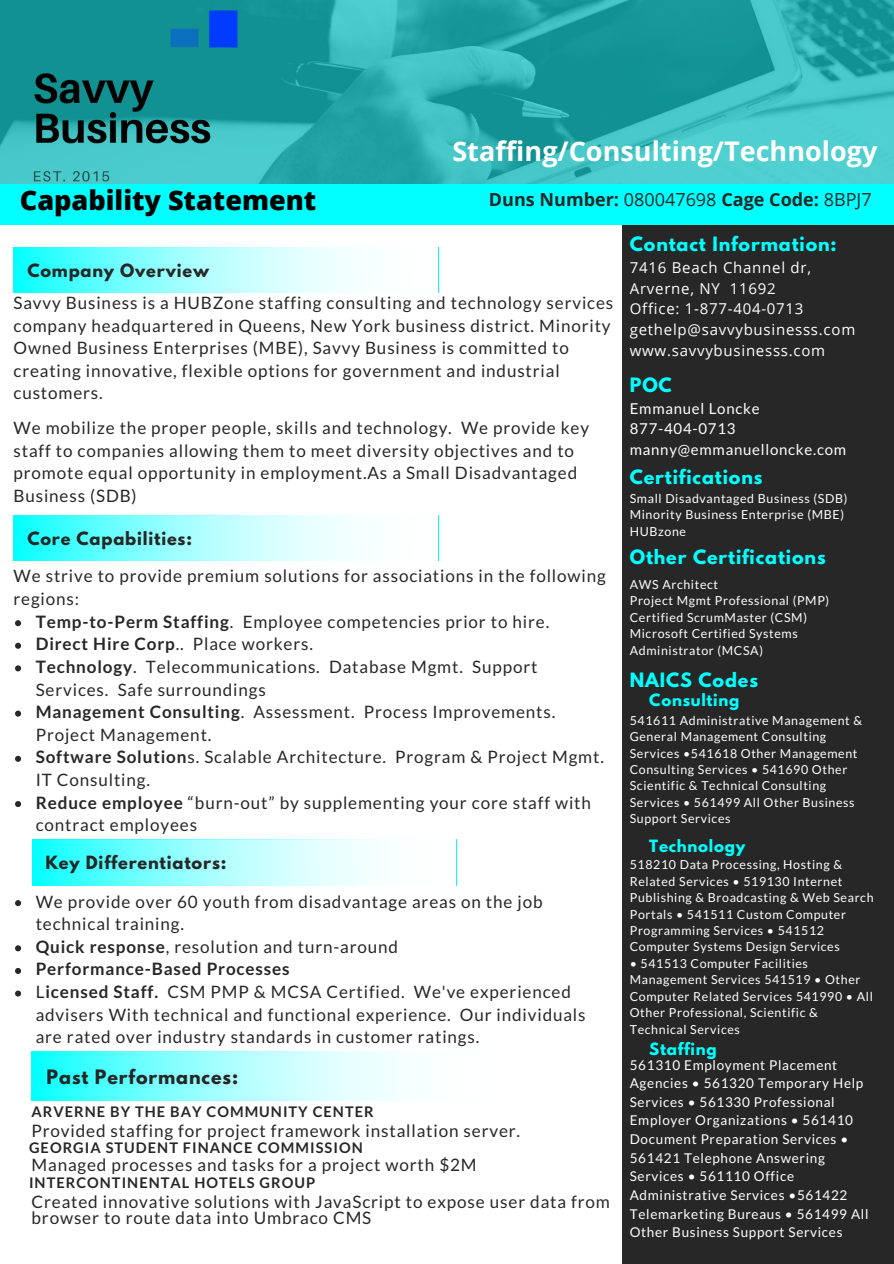
<style>
.page{position:relative;width:894px;height:1264px;background:#fff}
.page>*{position:absolute;margin:0;border:0;box-sizing:border-box;transform-origin:0 0}
.t1{font:700 27px "Open Sans";color:#fff}
.t2{font:800 27px "Open Sans";color:#000}
.t3{font:700 18px "Open Sans";color:#272727}
.t4{font:700 17.55px "League Spartan";letter-spacing:.05em;color:#01ffff}
.t5{font:700 17.55px "League Spartan";letter-spacing:.05em;color:#272727}
.t6{font:17.1px/22.6px "Lato";letter-spacing:.05em;color:#272727}
.t7{font:700 16.2px "League Spartan";letter-spacing:.05em;color:#272727}
.t8{font:15px/20.9px "Open Sans";letter-spacing:.05em;color:#fff}
.t9{font:15px/20.9px "Lato";letter-spacing:.05em;color:#fff}
.t10{font:700 15px "League Spartan";letter-spacing:.05em;color:#01ffff}
.t11{font:700 14.55px "Lato";letter-spacing:.07em;color:#272727}
.t12{font:13.5px/18.6px "Lato";letter-spacing:.05em;color:#fff}
.t13{font:12.45px/16.5px "Lato";letter-spacing:.05em;color:#fff}
.s1{font-weight:400}
.s2{font-weight:700}
</style>
<div class="page">
<div style="left:622px;top:135px;width:271px;height:1128px;background:#272727"></div>
<div style="left:0;top:0;width:893px;height:225px;background:#01ffff"></div>
<img style="left:0;top:0;width:893px;height:183px">
<svg style="left:14px;top:247px;width:341px;height:46px;background:#96ffff"></svg>
<svg style="left:32px;top:1051px;width:370px;height:49px;background:#96ffff"></svg>
<img style="left:26px;top:0;width:218px;height:184px">
<svg style="left:14px;top:515px;width:341px;height:45px;background:#96ffff"></svg>
<svg style="left:15px;top:620px;width:6px;height:6px"></svg>
<svg style="left:15px;top:642px;width:6px;height:6px"></svg>
<svg style="left:15px;top:665px;width:6px;height:6px"></svg>
<svg style="left:15px;top:710px;width:6px;height:6px"></svg>
<svg style="left:15px;top:755px;width:6px;height:6px"></svg>
<svg style="left:15px;top:801px;width:6px;height:6px"></svg>
<svg style="left:32px;top:839px;width:365px;height:46px;background:#9bffff"></svg>
<svg style="left:15px;top:900px;width:6px;height:6px"></svg>
<svg style="left:15px;top:945px;width:6px;height:6px"></svg>
<svg style="left:15px;top:968px;width:6px;height:5px"></svg>
<svg style="left:15px;top:990px;width:6px;height:6px"></svg>
<h1 class="t1" style="left:452px;top:132px;width:426px">Staffing/Consulting/Technology</h1>
<h1 class="t2" style="left:20px;top:181px;width:298px">Capability Statement</h1>
<p class="t3" style="left:489px;top:187px;width:384px">Duns Number: <span class="s1">080047698</span> Cage Code: <span class="s1">8BPJ7</span></p>
<p class="t7" style="left:27px;top:262px;width:183px">Company Overview</p>
<p class="t6" style="left:14px;top:291px;width:601px">Savvy Business is a HUBZone staffing consulting and technology services company headquartered in Queens, New York business district. Minority Owned Business Enterprises (MBE), Savvy Business is committed to creating innovative, flexible options for government and industrial customers.</p>
<p class="t6" style="left:14px;top:416px;width:577px">We mobilize the proper people, skills and technology. We provide key staff to companies allowing them to meet diversity objectives and to promote equal opportunity in employment.As a Small Disadvantaged Business (SDB)</p>
<p class="t7" style="left:27px;top:530px;width:166px">Core Capabilities:</p>
<p class="t6" style="left:14px;top:564px;width:593px">We strive to provide premium solutions for associations in the following regions:</p>
<p class="t6" style="left:36px;top:609px;width:569px"><span class="s2">Temp-to-Perm Staffing</span>. Employee competencies prior to hire.<br><span class="s2">Direct Hire Corp</span>.. Place workers.<br><span class="s2">Technology</span>. Telecommunications. Database Mgmt. Support Services. Safe surroundings<br><span class="s2">Management Consulting</span>. Assessment. Process Improvements.<br>Project Management.<br><span class="s2">Software Solution</span>s. Scalable Architecture. Program &amp; Project Mgmt.<br>IT Consulting.<br><span class="s2">Reduce employee</span> “burn-out” by supplementing your core staff with contract employees</p>
<p class="t7" style="left:45px;top:854px;width:182px">Key Differentiators:</p>
<p class="t6" style="left:36px;top:889px;width:551px">We provide over 60 youth from disadvantage areas on the job technical training.<br><span class="s2">Quick response</span>, resolution and turn-around<br><span class="s2">Performance-Based Processes<br></span>L<span class="s2">icensed Staff.</span> CSM PMP &amp; MCSA Certified. We've experienced advisers With technical and functional experience. Our individuals are rated over industry standards in customer ratings.</p>
<p class="t5" style="left:47px;top:1067px;width:193px">Past Performances:</p>
<p class="t11" style="left:32px;top:1102px;width:343px">ARVERNE BY THE BAY COMMUNITY CENTER</p>
<p class="t6" style="left:32px;top:1118px;width:490px">Provided staffing for project framework installation server.</p>
<p class="t11" style="left:29px;top:1139px;width:335px">GEORGIA STUDENT FINANCE COMMISSION</p>
<p class="t6" style="left:32px;top:1153px;width:446px">Managed processes and tasks for a project worth $2M</p>
<p class="t11" style="left:29px;top:1173px;width:287px">INTERCONTINENTAL HOTELS GROUP</p>
<p class="t6" style="left:32px;top:1192px;width:579px;line-height:16.5px">Created innovative solutions with JavaScript to expose user data from browser to route data into Umbraco CMS</p>
<p class="t4" style="left:629px;top:235px;width:208px">Contact Information:</p>
<p class="t8" style="left:629px;top:256px;width:227px">7416 Beach Channel dr,<br>Arverne, NY 11692<br>Office: 1-877-404-0713 gethelp@savvybusinesss.com www.savvybusinesss.com</p>
<p class="t4" style="left:629px;top:376px;width:43px">POC</p>
<p class="t9" style="left:629px;top:397px;width:218px">Emmanuel Loncke<br>877-404-0713 manny@emmanuelloncke.com</p>
<p class="t4" style="left:629px;top:468px;width:134px">Certifications</p>
<p class="t13" style="left:629px;top:490px;width:219px">Small Disadvantaged Business (SDB)<br>Minority Business Enterprise (MBE)<br>HUBzone</p>
<p class="t4" style="left:629px;top:548px;width:197px">Other Certifications</p>
<p class="t13" style="left:629px;top:576px;width:201px">AWS Architect<br>Project Mgmt Professional (PMP)<br>Certified ScrumMaster (CSM)<br>Microsoft Certified Systems<br>Administrator (MCSA)</p>
<p class="t4" style="left:629px;top:671px;width:130px">NAICS Codes</p>
<p class="t10" style="left:649px;top:692px;width:92px">Consulting</p>
<p class="t13" style="left:629px;top:711px;width:234px">541611 Administrative Management &amp;<br>General Management Consulting<br>Services •541618 Other Management<br>Consulting Services • 541690 Other<br>Scientific &amp; Technical Consulting<br>Services • 561499 All Other Business<br>Support Services</p>
<p class="t10" style="left:649px;top:838px;width:97px">Technology</p>
<p class="t13" style="left:629px;top:856px;width:245px">518210 Data Processing, Hosting &amp; Related Services • 519130 Internet Publishing &amp; Broadcasting &amp; Web Search Portals • 541511 Custom Computer Programming Services • 541512<br>Computer Systems Design Services</p>
<p class="t13" style="left:629px;top:954px;width:244px">• 541513 Computer Facilities<br>Management Services 541519 • Other<br>Computer Related Services 541990 • All<br>Other Professional, Scientific &amp;<br>Technical Services</p>
<p class="t12" style="left:629px;top:1055px;width:240px">561310 Employment Placement<br>Agencies • 561320 Temporary Help<br>Services • 561330 Professional<br>Employer Organizations • 561410<br>Document Preparation Services •<br>561421 Telephone Answering<br>Services • 561110 Office<br>Administrative Services •561422<br>Telemarketing Bureaus • 561499 All<br>Other Business Support Services</p>
<p class="t10" style="left:649px;top:1041px;width:69px">Staffing</p>
</div>
